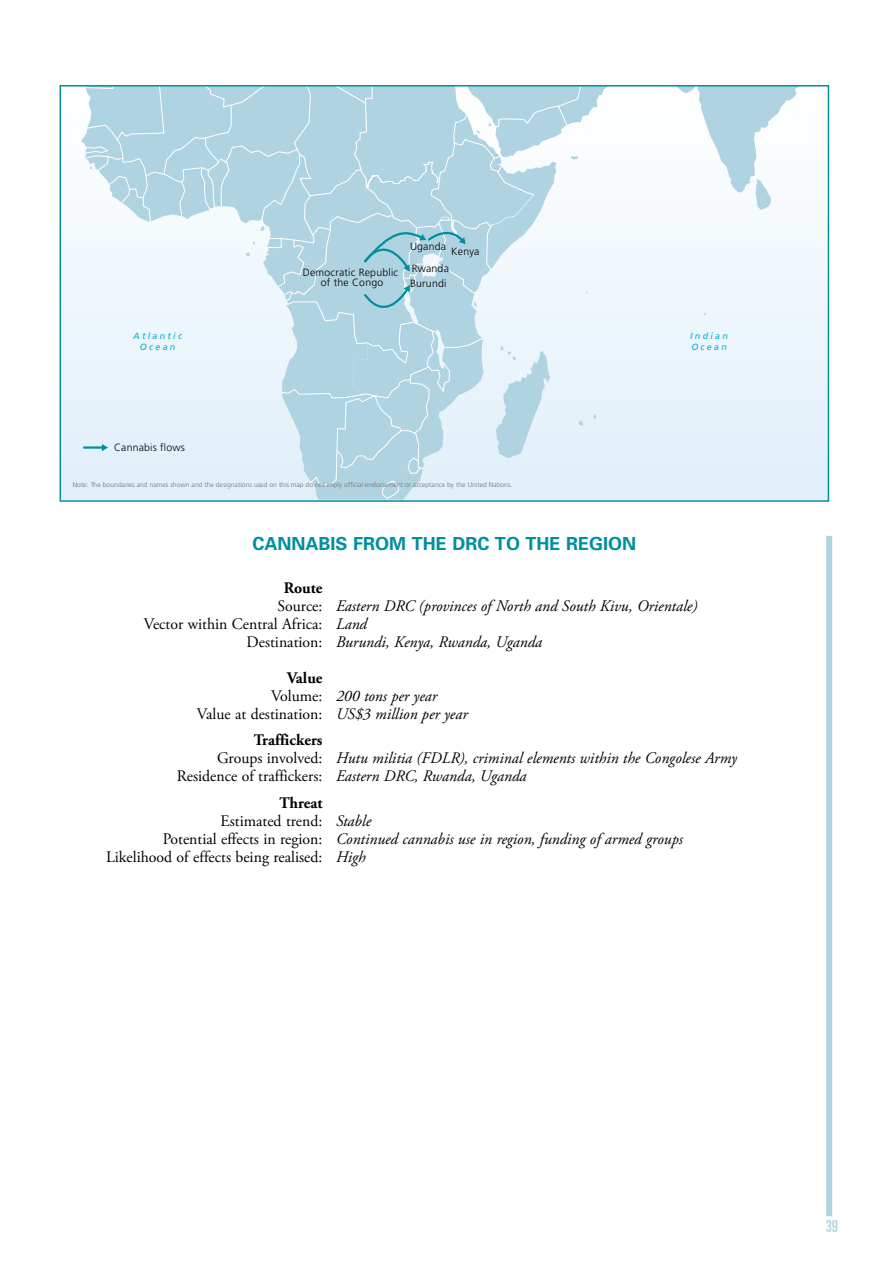
<style>
.page{position:relative;width:893px;height:1263px;background:#fff}
.page>*{position:absolute;margin:0;border:0;box-sizing:border-box;transform-origin:0 0}
.t1{font:700 18px "Univers";color:#008f9e}
.t2{font:ultra-condensed 16.5px "Univers";color:#b0d3e1}
.t3{font:italic 16.05px "Adobe Garamond Pro";color:#000}
.t4{font:16.05px "Adobe Garamond Pro";color:#000}
.t5{font:700 16.05px "Adobe Garamond Pro";color:#000}
.t6{font:300 10.5px "Frutiger";letter-spacing:.02em;color:#000}
.t7{font:italic 9px/10.8px "Frutiger";letter-spacing:.25em;color:#00b3d0}
.t8{font:300 6.75px "Frutiger";color:#707172}
.s1{font-style:normal}
.s2{font-style:italic}
</style>
<div class="page">
<div style="left:826px;top:536px;width:6px;height:680px;background:#b0d3e1"></div>
<div style="left:60px;top:86px;width:768px;height:414px;background:linear-gradient(to bottom,#fff,#e0eff9)"></div>
<svg style="left:676px;top:88px;width:150px;height:122px"></svg>
<svg style="left:81px;top:88px;width:527px;height:411px"></svg>
<div style="left:60px;top:85px;width:769px;height:417px;border:2px solid #008f9e"></div>
<p class="t6" style="left:410px;top:240px;width:38px">Uganda</p>
<p class="t6" style="left:451px;top:246px;width:30px">Kenya</p>
<p class="t7" style="left:133px;top:330px;width:50px;text-align:center">Atlantic<br>Ocean</p>
<p class="t6" style="left:114px;top:441px;width:73px">Cannabis flows</p>
<p class="t6" style="left:303px;top:266px;width:97px">Democratic Republic</p>
<p class="t6" style="left:412px;top:263px;width:39px">Rwanda</p>
<p class="t6" style="left:321px;top:277px;width:64px">of the Congo</p>
<p class="t6" style="left:410px;top:277px;width:38px">Burundi</p>
<p class="t8" style="left:73px;top:481px;width:441px">Note: The boundaries and names shown and the designations used on this map do not imply official endorsement or acceptance by the United Nations.</p>
<p class="t1" style="left:252px;top:533px;width:385px">CANNABIS FROM THE DRC TO THE REGION</p>
<p class="t7" style="left:690px;top:330px;width:39px">Indian<br>Ocean</p>
<p class="t5" style="left:284px;top:578px;width:40px">Route</p>
<p class="t3" style="left:278px;top:596px;width:421px"><span class="s1">Source:</span> Eastern DRC (provinces of North and South Kivu, Orientale)</p>
<p class="t4" style="left:144px;top:614px;width:225px">Vector within Central Africa: <span class="s2">Land</span></p>
<p class="t3" style="left:247px;top:632px;width:297px"><span class="s1">Destination:</span> Burundi, Kenya, Rwanda, Uganda</p>
<p class="t5" style="left:287px;top:668px;width:37px">Value</p>
<p class="t3" style="left:271px;top:686px;width:168px"><span class="s1">Volume:</span> 200 tons per year</p>
<p class="t4" style="left:197px;top:704px;width:272px">Value at destination: <span class="s2">US$3 million per year</span></p>
<p class="t5" style="left:254px;top:731px;width:70px">Traffickers</p>
<p class="t3" style="left:217px;top:749px;width:521px"><span class="s1">Groups involved:</span> Hutu militia (FDLR), criminal elements within the Congolese Army</p>
<p class="t3" style="left:177px;top:767px;width:351px"><span class="s1">Residence of traffickers:</span> Eastern DRC, Rwanda, Uganda</p>
<p class="t5" style="left:279px;top:793px;width:45px">Threat</p>
<p class="t4" style="left:221px;top:811px;width:152px">Estimated trend: <span class="s2">Stable</span></p>
<p class="t3" style="left:163px;top:829px;width:522px"><span class="s1">Potential effects in region:</span> Continued cannabis use in region, funding of armed groups</p>
<p class="t4" style="left:106px;top:847px;width:261px">Likelihood of effects being realised: <span class="s2">High</span></p>
<p class="t2" style="left:826px;top:1217px;width:14px">39</p>
</div>
